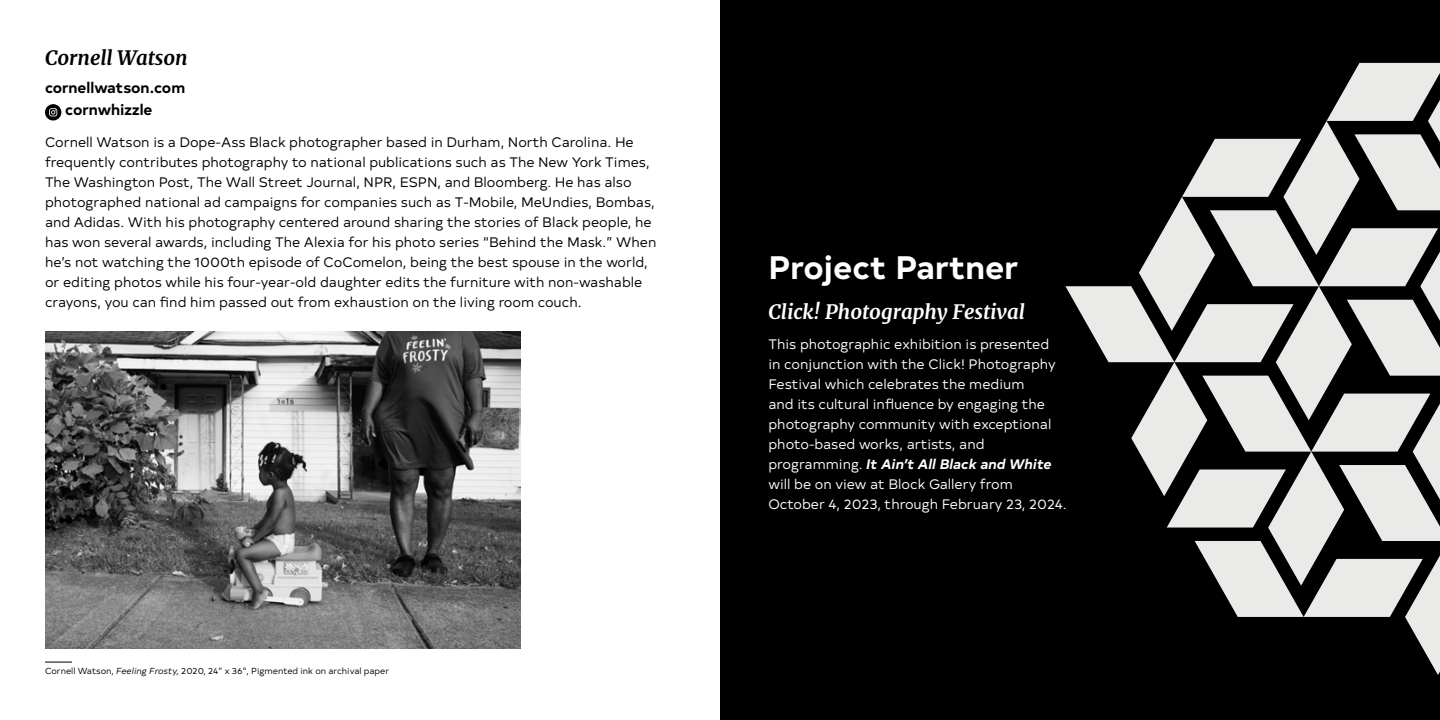
<style>
.page{position:relative;width:1440px;height:720px;background:#fff}
.page>*{position:absolute;margin:0;border:0;box-sizing:border-box;transform-origin:0 0}
.t1{font:700 32.5px "Typold";color:#fff}
.t2{font:italic 700 20px "Merriweather";color:#fff}
.t3{font:italic 700 20px "Merriweather";color:#000}
.t4{font:700 15px/22.5px "Typold";color:#000}
.t5{font:13.75px/20px "Typold";color:#000}
.t6{font:13.75px/20px "Typold";color:#fff}
.t7{font:8.75px "Typold";color:#000}
.s1{font-style:italic}
.s2{font-weight:700;font-style:italic}
</style>
<div class="page">
<div style="left:720px;top:0;width:720px;height:720px;background:#000"></div>
<svg style="left:1065px;top:63px;width:375px;height:612px"></svg>
<svg style="left:45px;top:662px;width:27px;height:1px"></svg>
<svg style="left:45px;top:104px;width:16px;height:17px"></svg>
<img style="left:45px;top:332px;width:475px;height:317px">
<h2 class="t3" style="left:45px;top:44px;width:144px">Cornell Watson</h2>
<p class="t4" style="left:65px;top:75px;width:121px;text-indent:-20px">cornellwatson.com cornwhizzle</p>
<p class="t5" style="left:45px;top:131px;width:613px">Cornell Watson is a Dope-Ass Black photographer based in Durham, North Carolina. He frequently contributes photography to national publications such as The New York Times, The Washington Post, The Wall Street Journal, NPR, ESPN, and Bloomberg. He has also photographed national ad campaigns for companies such as T-Mobile, MeUndies, Bombas, and Adidas. With his photography centered around sharing the stories of Black people, he has won several awards, including The Alexia for his photo series “Behind the Mask.” When he’s not watching the 1000th episode of CoComelon, being the best spouse in the world, or editing photos while his four-year-old daughter edits the furniture with non-washable crayons, you can find him passed out from exhaustion on the living room couch.</p>
<p class="t7" style="left:45px;top:665px;width:346px">Cornell Watson, <span class="s1">Feeling Frosty,</span> 2020, 24” x 36”, Pigmented ink on archival paper</p>
<h1 class="t1" style="left:768px;top:240px;width:252px">Project Partner</h1>
<h2 class="t2" style="left:768px;top:298px;width:258px">Click! Photography Festival</h2>
<p class="t6" style="left:768px;top:333px;width:300px">This photographic exhibition is presented<br>in conjunction with the Click! Photography Festival which celebrates the medium<br>and its cultural influence by engaging the photography community with exceptional photo-based works, artists, and programming. <span class="s2">It Ain’t All Black and White </span>will be on view at Block Gallery from October 4, 2023, through February 23, 2024.</p>
</div>
